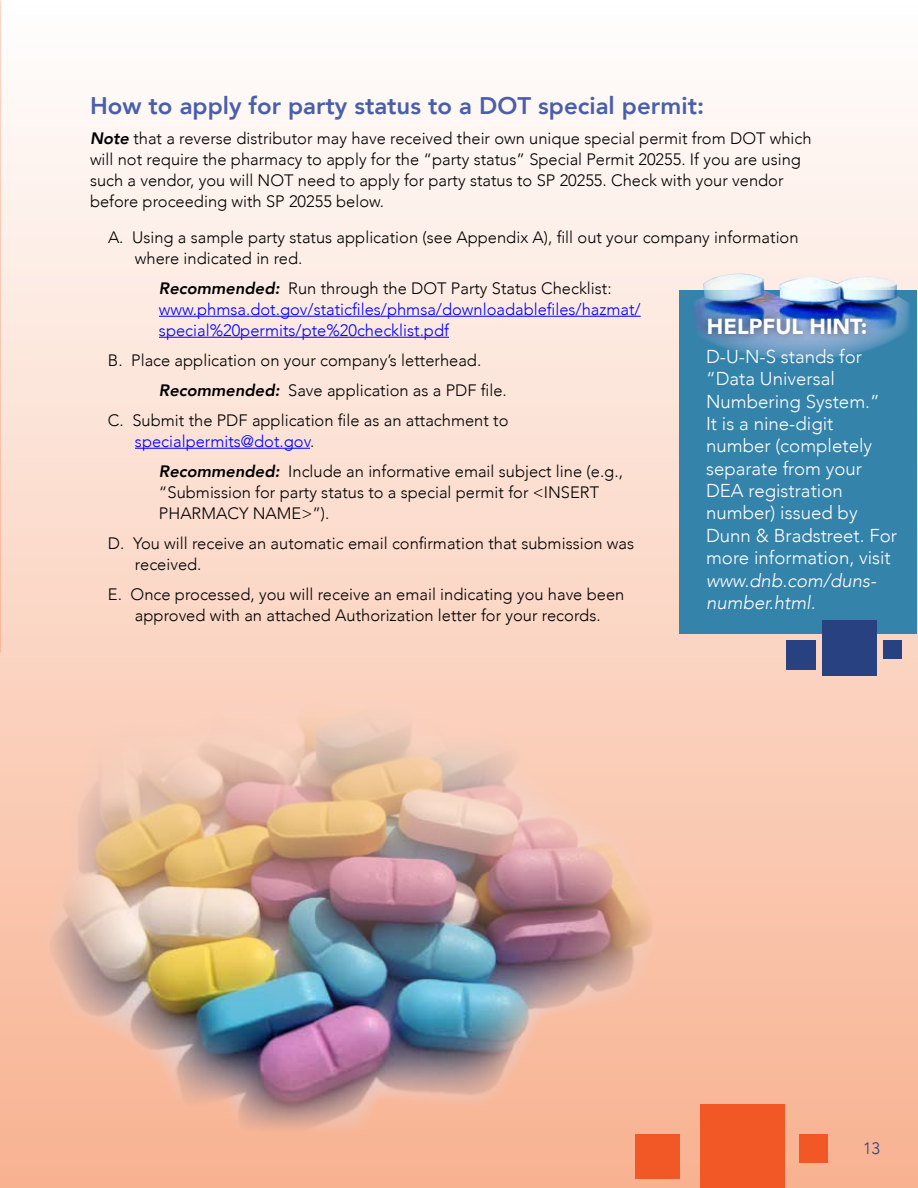
<style>
.page{position:relative;width:918px;height:1188px;background:#fff}
.page>*{position:absolute;margin:0;border:0;box-sizing:border-box;transform-origin:0 0}
.t1{font:800 24px "Avenir";color:#4b5eaa}
.t2{font:900 21.75px "Avenir";color:#fff}
.t3{font:300 18.6px/22.4px "Avenir";color:#fff}
.t4{font:italic 300 18.6px/22.4px "Avenir";color:#fff}
.t5{font:300 16.5px/21px "Avenir";color:#000}
.t6{font:300 16.5px/21px "Avenir";color:#00f}
.t7{font:300 16.5px "Avenir";color:#284181}
.s1{font-weight:800;font-style:italic}
.s2{font-weight:800;font-style:italic;color:#000}
.s3{color:#000}
.s4{color:#00f}
</style>
<div class="page">
<div style="left:0;top:0;width:918px;height:1188px;background:linear-gradient(to bottom,#fefeff,#f8b291)"></div>
<div style="left:679px;top:290px;width:238px;height:344px;background:#3483aa"></div>
<img style="left:683px;top:274px;width:228px;height:71px">
<div style="left:822px;top:620px;width:55px;height:56px;background:#284181"></div>
<div style="left:883px;top:640px;width:19px;height:18px;background:#284181"></div>
<div style="left:787px;top:640px;width:29px;height:29px;background:#284181"></div>
<img style="left:692px;top:300px;width:191px;height:59px">
<hr style="left:159px;top:316px;width:482px;height:1px;background:#00f">
<hr style="left:159px;top:337px;width:290px;height:1px;background:#00f">
<hr style="left:135px;top:448px;width:175px;height:1px;background:#00f">
<div style="left:700px;top:1105px;width:85px;height:83px;background:#f15825"></div>
<div style="left:799px;top:1134px;width:29px;height:28px;background:#f15825"></div>
<div style="left:635px;top:1134px;width:45px;height:45px;background:#f15825"></div>
<img style="left:41px;top:693px;width:614px;height:439px">
<h1 class="t1" style="left:90px;top:87px;width:616px">How to apply for party status to a DOT special permit:</h1>
<p class="t5" style="left:90px;top:128px;width:723px"><span class="s1">Note</span> that a reverse distributor may have received their own unique special permit from DOT which will not require the pharmacy to apply for the “party status” Special Permit 20255. If you are using such a vendor, you will NOT need to apply for party status to SP 20255. Check with your vendor before proceeding with SP 20255 below.</p>
<p class="t5" style="left:135px;top:227px;width:665px;text-indent:-27px">A. Using a sample party status application (see Appendix A), fill out your company information where indicated in red.</p>
<p class="t6" style="left:159px;top:278px;width:483px"><span class="s2">Recommended:</span> <span class="s3">Run through the DOT Party Status Checklist: </span>www.phmsa.dot.gov/staticfiles/phmsa/downloadablefiles/hazmat/ special%20permits/pte%20checklist.pdf</p>
<p class="t5" style="left:108px;top:350px;width:375px">B. Place application on your company’s letterhead.</p>
<p class="t5" style="left:159px;top:380px;width:349px"><span class="s1">Recommended:</span> Save application as a PDF file.</p>
<p class="t5" style="left:108px;top:410px;width:402px">C. Submit the PDF application file as an attachment to</p>
<p class="t5" style="left:159px;top:426px;width:466px;line-height:30px;text-indent:-24px"><span class="s4">specialpermits@dot.gov</span>.<br><span class="s1">Recommended:</span> Include an informative email subject line (e.g.,</p>
<p class="t5" style="left:159px;top:482px;width:442px">“Submission for party status to a special permit for &lt;INSERT<br>PHARMACY NAME&gt;”).</p>
<p class="t5" style="left:135px;top:533px;width:501px;text-indent:-27px">D. You will receive an automatic email confirmation that submission was received.</p>
<p class="t5" style="left:108px;top:584px;width:518px;text-align:center">E. Once processed, you will receive an email indicating you have been approved with an attached Authorization letter for your records.</p>
<h2 class="t2" style="left:707px;top:307px;width:162px">HELPFUL HINT:</h2>
<p class="t3" style="left:706px;top:345px;width:193px">D-U-N-S stands for “Data Universal<br>Numbering System.”<br>It is a nine-digit number (completely separate from your<br>DEA registration number) issued by<br>Dunn &amp; Bradstreet. For more information, visit</p>
<p class="t4" style="left:706px;top:569px;width:172px">www.dnb.com/duns&shy;number.html.</p>
<p class="t7" style="left:863px;top:1139px;width:19px">13</p>
</div>
